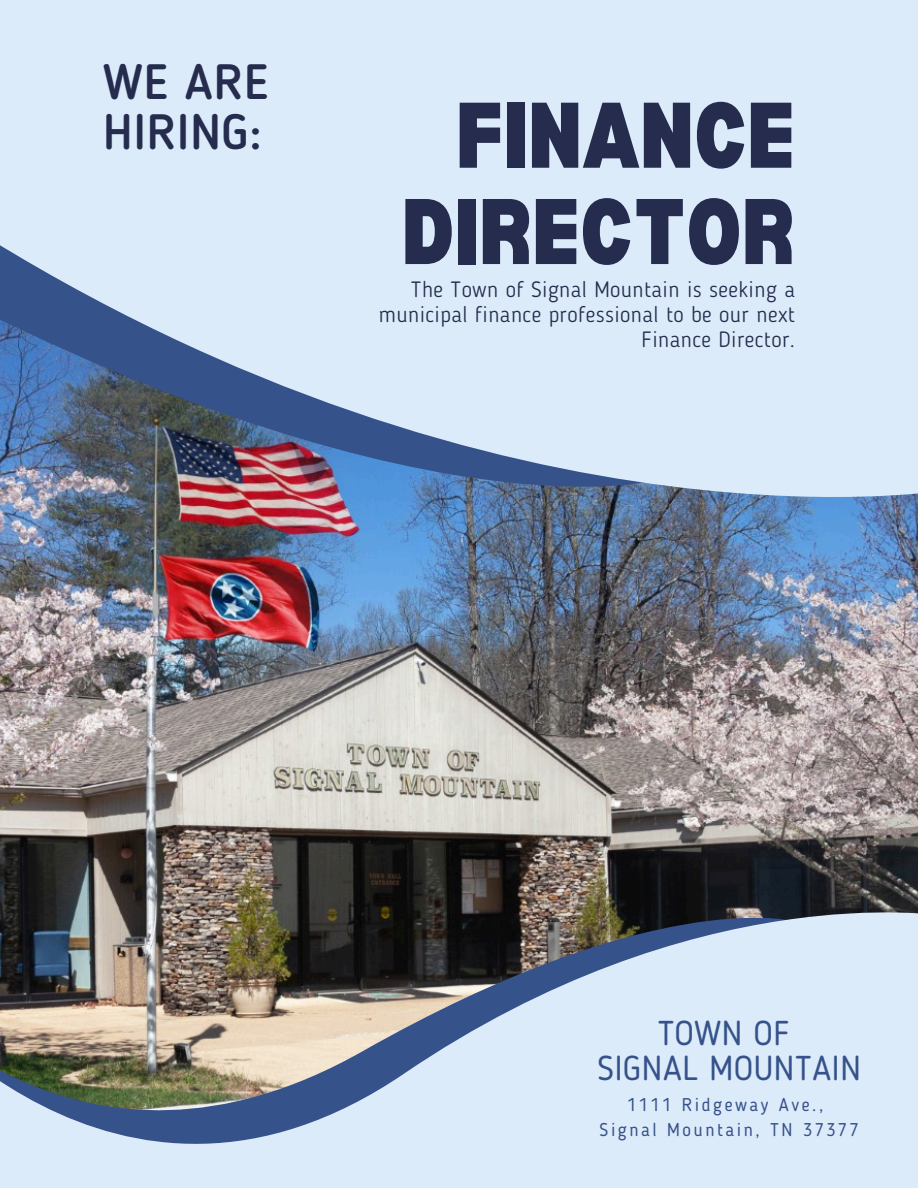
<style>
.page{position:relative;width:918px;height:1188px;background:#fff}
.page>*{position:absolute;margin:0;border:0;box-sizing:border-box;transform-origin:0 0}
.t1{font:900 semi-condensed 91.05px/96.3px "Bernoru";color:#252c4e;text-align:center}
.t2{font:500 49.2px/50.7px "Blogger Sans";letter-spacing:.02em;color:#252c4e}
.t3{font:34.2px/34.8px "Blogger Sans";letter-spacing:.02em;color:#36528b;text-align:center}
.t4{font:300 21.9px/25.3px "Blogger Sans";letter-spacing:.02em;color:#252c4e;text-align:right}
.t5{font:18.3px "Blogger Sans";letter-spacing:.135em;color:#36528b}
</style>
<div class="page">
<img style="left:0;top:566px;width:918px;height:310px">
<img style="left:0;top:876px;width:918px;height:312px">
<svg style="left:0;top:0;width:918px;height:566px;fill:#dcebf9"></svg>
<hr style="left:527px;top:276px;width:268px;height:4px;background:#dcebf9">
<h1 class="t2" style="left:103px;top:61px;width:167px">WE ARE<br>HIRING:</h1>
<p class="t1" style="left:402px;top:84px;width:395px">FINANCE<br>DIRECTOR</p>
<h2 class="t4" style="left:379px;top:278px;width:418px">The Town of Signal Mountain is seeking a municipal finance professional to be our next<br>Finance Director.</h2>
<h3 class="t3" style="left:597px;top:1019px;width:265px">TOWN OF<br>SIGNAL MOUNTAIN</h3>
<h4 class="t5" style="left:627px;top:1097px;width:197px">1111 Ridgeway Ave.,</h4>
<p class="t5" style="left:600px;top:1122px;width:261px">Signal Mountain, TN 37377</p>
</div>
